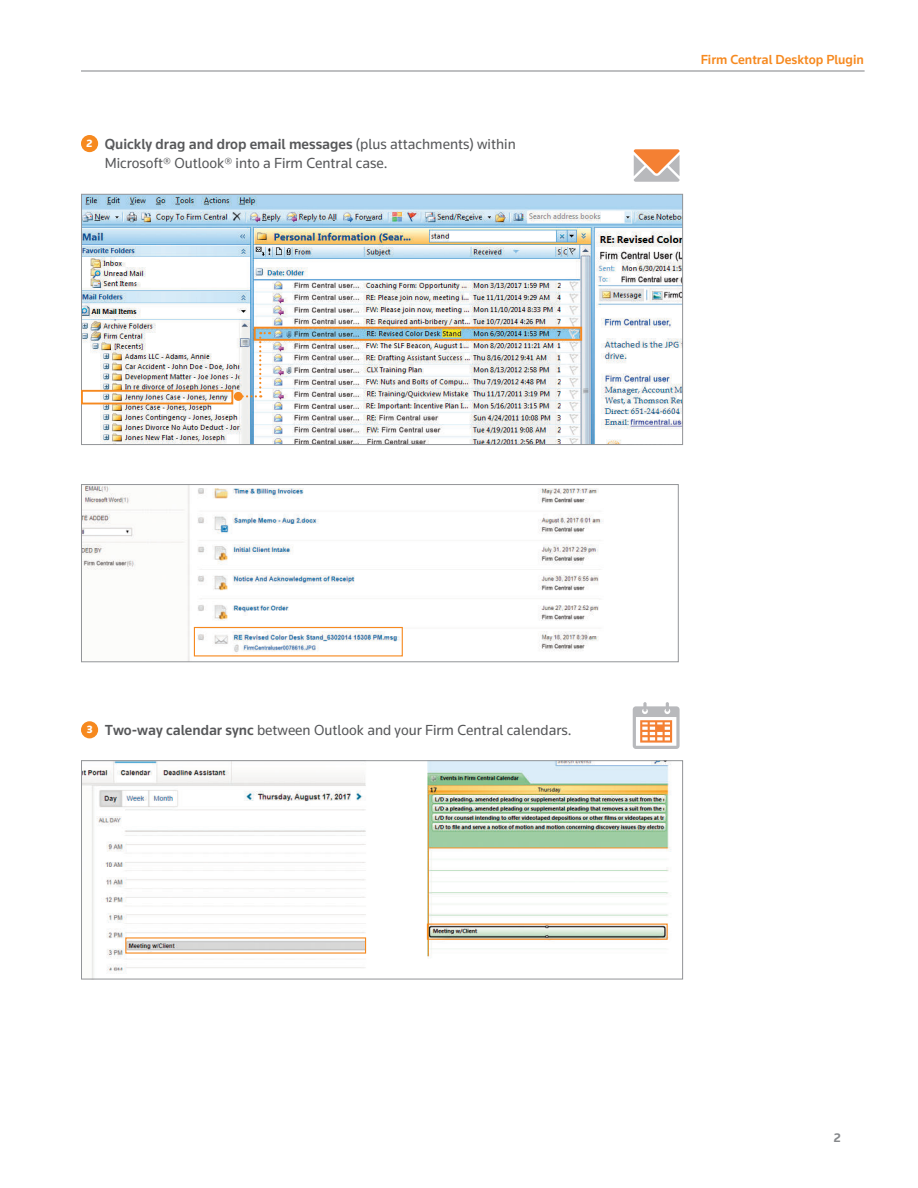
<style>
.page{position:relative;width:918px;height:1188px;background:#fff}
.page>*{position:absolute;margin:0;border:0;box-sizing:border-box;transform-origin:0 0}
.t1{font:15px "+CJQTHJ Knowledge 2017";color:#57585a}
.t2{font:500 15px "+SURNPO Knowledge 2017";color:#57585a}
.t3{font:500 13.5px "+SURNPO Knowledge 2017";color:#f6891f}
.t4{font:700 12.75px "+OIBENQ Knowledge 2017";color:#86888b}
.s1{font-family:"+VEFHYF Knowledge 2017";font-weight:900;font-size:10.8px;color:#fff}
.s2{font-family:"+CJQTHJ Knowledge 2017";font-weight:400}
.s3{font-family:"+SURNPO Knowledge 2017";font-weight:500}
</style>
<div class="page">
<hr style="left:81px;top:71px;width:784px;height:1px;background:#808285">
<div style="left:81px;top:135px;width:17px;height:17px;background:#f6891f;border-radius:50%"></div>
<img style="left:83px;top:196px;width:598px;height:247px">
<div style="left:81px;top:194px;width:602px;height:251px;border:1px solid #939598"></div>
<div style="left:254px;top:327px;width:328px;height:14px;border:2px solid #f6891f"></div>
<div style="left:81px;top:390px;width:152px;height:14px;border:2px solid #f6891f"></div>
<svg style="left:238px;top:332px;width:32px;height:66px"></svg>
<div style="left:234px;top:392px;width:9px;height:9px;background:#f6891f;border-radius:50%"></div>
<img style="left:83px;top:486px;width:521px;height:174px">
<div style="left:81px;top:484px;width:598px;height:178px;border:1px solid #939598"></div>
<div style="left:194px;top:627px;width:209px;height:29px;border:1px solid #f6891f"></div>
<div style="left:81px;top:721px;width:17px;height:17px;background:#f6891f;border-radius:50%"></div>
<img style="left:83px;top:762px;width:588px;height:216px">
<div style="left:81px;top:760px;width:602px;height:220px;border:1px solid #939598"></div>
<div style="left:427px;top:924px;width:241px;height:16px;border:1px solid #f6891f"></div>
<svg style="left:634px;top:149px;width:46px;height:33px;background:#ddae8f"></svg>
<svg style="left:633px;top:702px;width:47px;height:47px"></svg>
<p class="t2" style="left:87px;top:138px;width:431px"><span class="s1">2</span> Quickly drag and drop email messages <span class="s2">(plus attachments) within</span></p>
<p class="t1" style="left:105px;top:157px;width:284px">Microsoft® Outlook® into a Firm Central case.</p>
<p class="t3" style="left:701px;top:55px;width:165px">Firm Central Desktop Plugin</p>
<p class="t1" style="left:87px;top:723px;width:486px"><span class="s1">3</span> <span class="s3">Two-way calendar sync</span> between Outlook and your Firm Central calendars.</p>
<p class="t4" style="left:834px;top:1130px;width:8px">2</p>
</div>
